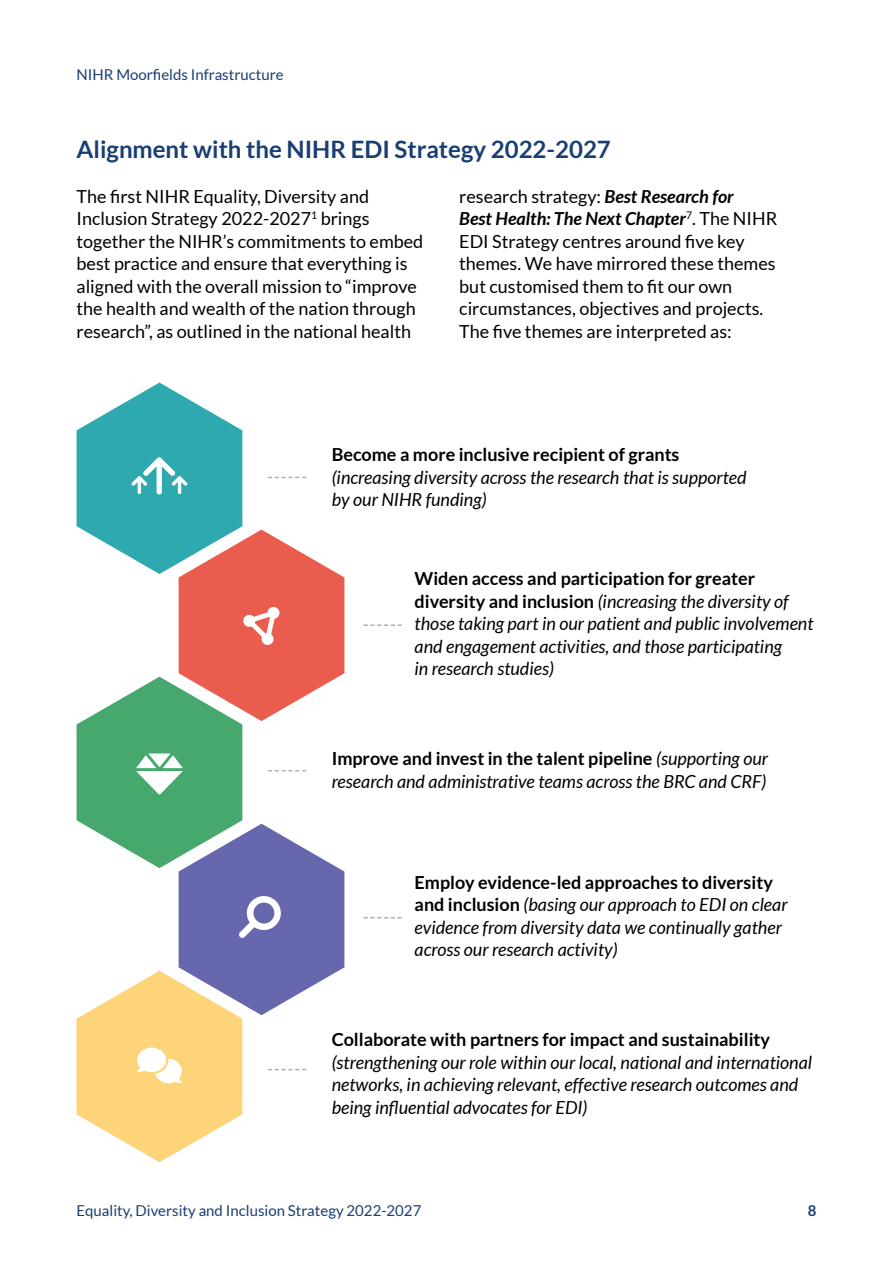
<style>
.page{position:relative;width:893px;height:1263px;background:#fff}
.page>*{position:absolute;margin:0;border:0;box-sizing:border-box;transform-origin:0 0}
.t1{font:700 24px "Lato";color:#193e72}
.t2{font:italic 18px/22.5px "Lato";color:#000}
.t3{font:18px/22.5px "Lato";color:#000}
.t4{font:700 18px "Lato";color:#000}
.t5{font:15px "Lato";color:#193e72}
.t6{font:700 15px "Lato";color:#193e72}
.s1{font-weight:700;font-style:italic}
.s2{font-weight:700;font-style:normal}
</style>
<div class="page">
<svg style="left:364px;top:624px;width:38px;height:2px"></svg>
<svg style="left:364px;top:917px;width:38px;height:1px"></svg>
<svg style="left:77px;top:383px;width:267px;height:779px"></svg>
<p class="t5" style="left:77px;top:66px;width:209px">NIHR Moorfields Infrastructure</p>
<h1 class="t1" style="left:77px;top:135px;width:536px">Alignment with the NIHR EDI Strategy 2022-2027</h1>
<p class="t3" style="left:77px;top:185px;width:348px">The first NIHR Equality, Diversity and Inclusion Strategy 2022-2027<sup>1</sup> brings together the NIHR’s commitments to embed best practice and ensure that everything is aligned with the overall mission to “improve the health and wealth of the nation through research”, as outlined in the national health</p>
<p class="t3" style="left:459px;top:185px;width:319px">research strategy: <span class="s1">Best Research for<br>Best Health: The Next Chapter</span><sup>7</sup>. The NIHR EDI Strategy centres around five key themes. We have mirrored these themes but customised them to fit our own circumstances, objectives and projects.<br>The five themes are interpreted as:</p>
<p class="t4" style="left:332px;top:444px;width:349px">Become a more inclusive recipient of grants</p>
<p class="t2" style="left:332px;top:466px;width:416px">(increasing diversity across the research that is supported by our NIHR funding)</p>
<p class="t2" style="left:415px;top:568px;width:400px"><span class="s2">Widen access and participation for greater diversity and inclusion</span> (increasing the diversity of those taking part in our patient and public involvement and engagement activities, and those participating<br>in research studies)</p>
<p class="t2" style="left:332px;top:748px;width:438px"><span class="s2">Improve and invest in the talent pipeline</span> (supporting our research and administrative teams across the BRC and CRF)</p>
<p class="t2" style="left:415px;top:871px;width:375px"><span class="s2">Employ evidence-led approaches to diversity and inclusion</span> (basing our approach to EDI on clear evidence from diversity data we continually gather across our research activity)</p>
<p class="t4" style="left:332px;top:1029px;width:440px">Collaborate with partners for impact and sustainability</p>
<p class="t2" style="left:332px;top:1051px;width:482px">(strengthening our role within our local, national and international networks, in achieving relevant, effective research outcomes and being influential advocates for EDI)</p>
<p class="t5" style="left:77px;top:1202px;width:346px">Equality, Diversity and Inclusion Strategy 2022-2027</p>
<p class="t6" style="left:808px;top:1202px;width:10px">8</p>
</div>
